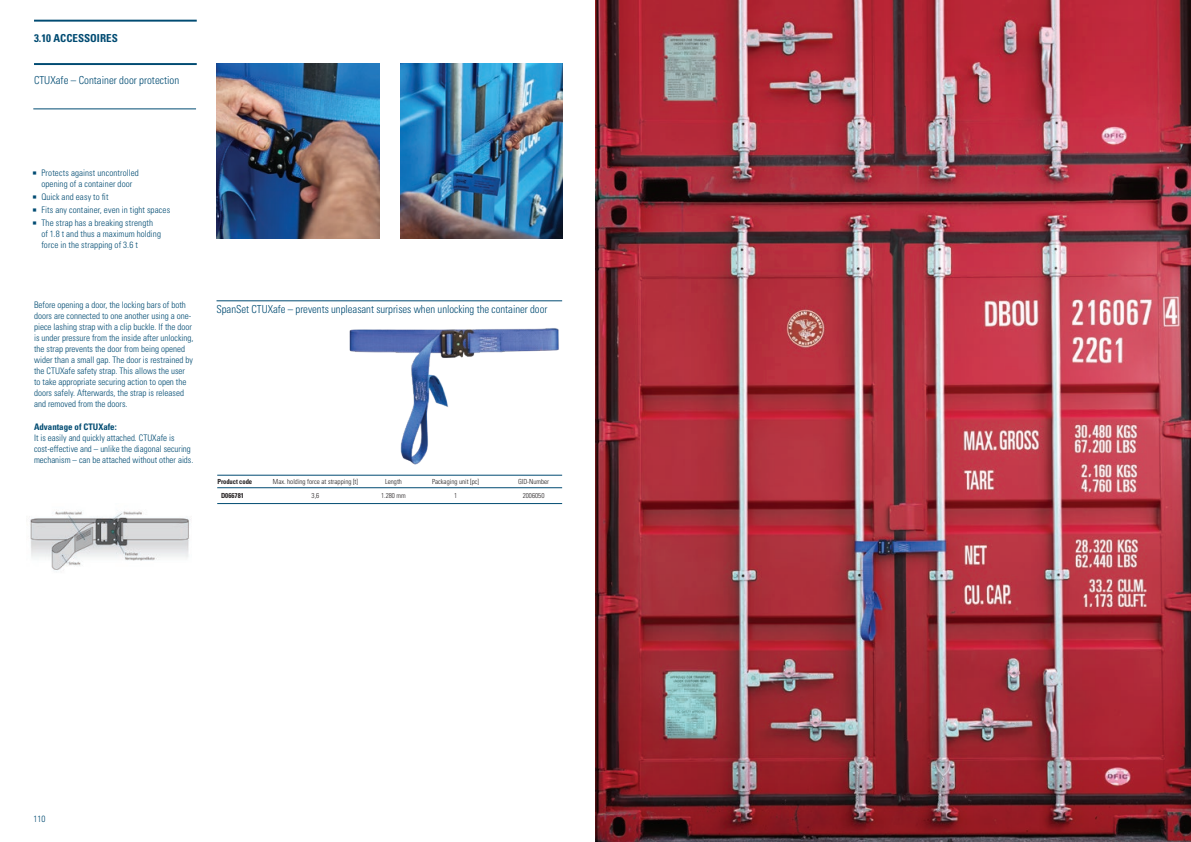
<style>
.page{position:relative;width:1191px;height:842px;background:#fff}
.page>*{position:absolute;margin:0;border:0;box-sizing:border-box;transform-origin:0 0}
.t1{font:300 condensed 11px "Univers";letter-spacing:-.005em;color:#004b72}
.t2{font:700 condensed 11px "Univers";color:#004b72}
.t3{font:300 condensed 9px/11px "Univers";color:#004b72}
.t4{font:700 condensed 9px "Univers";color:#004b72}
.t5{font:300 condensed 7px "Univers";color:#231f20}
.t6{font:700 condensed 7px "Univers";letter-spacing:-.01em;color:#231f20;scale:.94 1}
.t7{font:700 condensed 7px "Univers";letter-spacing:-.01em;color:#231f20}
</style>
<div class="page">
<hr style="left:34px;top:20px;width:163px;height:2px;background:#004b72">
<hr style="left:34px;top:63px;width:163px;height:2px;background:#004b72">
<hr style="left:33px;top:109px;width:163px;height:1px;background:#004b72">
<hr style="left:216px;top:300px;width:346px;height:1px;background:#004b72">
<img style="left:595px;top:0;width:596px;height:842px">
<hr style="left:217px;top:475px;width:345px;height:1px;background:#004b72">
<hr style="left:217px;top:487px;width:345px;height:1px;background:#004b72">
<hr style="left:217px;top:503px;width:345px;height:1px;background:#004b72">
<img style="left:400px;top:63px;width:163px;height:176px">
<img style="left:216px;top:63px;width:163px;height:176px">
<img style="left:30px;top:511px;width:161px;height:60px">
<img style="left:349px;top:328px;width:210px;height:137px">
<p class="t2" style="left:34px;top:32px;width:85px">3.10 ACCESSOIRES</p>
<p class="t1" style="left:34px;top:73px;width:147px">CTUXafe – Container door protection</p>
<p class="t3" style="left:41px;top:168px;width:99px">Protects against uncontrolled opening of a container door</p>
<p class="t3" style="left:41px;top:191px;width:130px;line-height:13px">Quick and easy to fit<br>Fits any container, even in tight spaces<br>The strap has a breaking strength</p>
<p class="t3" style="left:41px;top:229px;width:121px">of 1.8 t and thus a maximum holding force in the strapping of 3.6 t</p>
<p class="t3" style="left:34px;top:300px;width:161px">Before opening a door, the locking bars of both doors are connected to one another using a one&shy;piece lashing strap with a clip buckle. If the door is under pressure from the inside after unlocking, the strap prevents the door from being opened wider than a small gap. The door is restrained by the CTUXafe safety strap. This allows the user to take appropriate securing action to open the doors safely. Afterwards, the strap is released and removed from the doors.</p>
<p class="t4" style="left:34px;top:422px;width:84px">Advantage of CTUXafe:</p>
<p class="t3" style="left:34px;top:433px;width:161px">It is easily and quickly attached. CTUXafe is cost-effective and – unlike the diagonal securing mechanism – can be attached without other aids.</p>
<p class="t1" style="left:216px;top:303px;width:332px">SpanSet CTUXafe – prevents unpleasant surprises when unlocking the container door</p>
<p class="t6" style="left:217px;top:477px;width:38px">Product code</p>
<p class="t5" style="left:273px;top:477px;width:87px">Max. holding force at strapping [t]</p>
<p class="t5" style="left:385px;top:477px;width:18px">Length</p>
<p class="t5" style="left:432px;top:477px;width:48px">Packaging unit [pc]</p>
<p class="t5" style="left:518px;top:477px;width:33px">GID-Number</p>
<p class="t7" style="left:221px;top:491px;width:24px">D066781</p>
<p class="t5" style="left:312px;top:491px;width:9px">3,6</p>
<p class="t5" style="left:381px;top:491px;width:26px">1.280 mm</p>
<p class="t5" style="left:454px;top:491px;width:5px">1</p>
<p class="t5" style="left:523px;top:491px;width:23px">2006050</p>
<p class="t3" style="left:34px;top:814px;width:13px">110</p>
</div>
